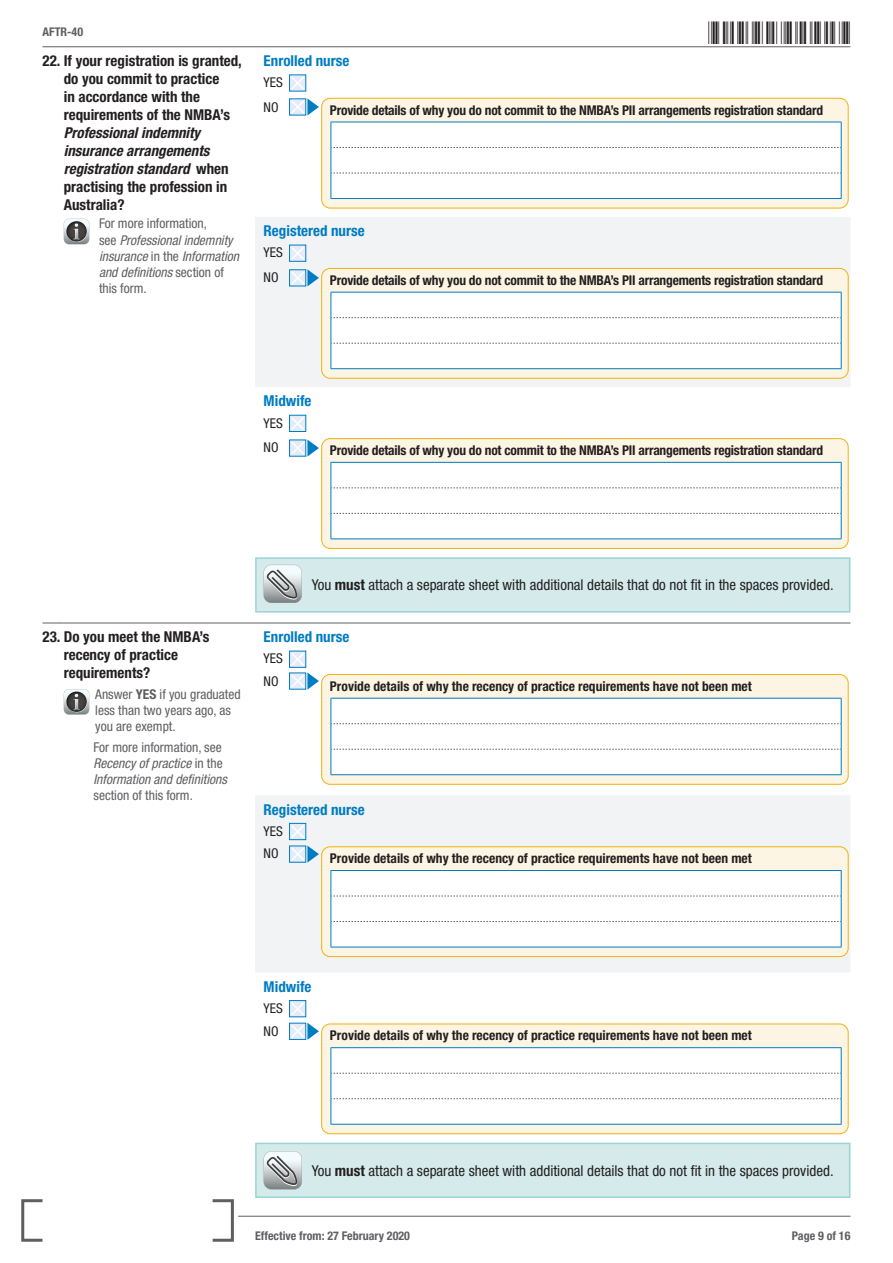
<style>
.page{position:relative;width:893px;height:1263px;background:#fff}
.page>*{position:absolute;margin:0;border:0;box-sizing:border-box;transform-origin:0 0}
.t1{font:30px "Free 3 of 9";letter-spacing:.1em;color:#231f20}
.Questions{font:700 condensed 15px/18px "Helvetica Neue LT Std";color:#231f20}
.attachment_box_text{font:condensed 15px "Helvetica Neue LT Std";color:#231f20}
.Guidelines-subheader{font:700 condensed 15px "Helvetica Neue LT Std";color:#007cc2}
.Answers_additional_t{font:700 condensed 13.5px "Helvetica Neue LT Std";letter-spacing:-.015em;color:#231f20}
.Question_additional{font:condensed 13.5px/16.2px "Helvetica Neue LT Std";color:#5f5f62}
.Question_additional-2{font:italic condensed 13.5px/16.2px "Helvetica Neue LT Std";color:#5f5f62}
.Answer{font:condensed 13.5px "Helvetica Neue LT Std";color:#231f20}
.t2{font:700 condensed 12px "Helvetica Neue LT Std";color:#5f5f62}
.s1{font-style:italic}
.s2{font-style:normal}
.s3{font-weight:700}
</style>
<div class="page">
<svg style="left:21px;top:1199px;width:213px;height:43px"></svg>
<hr style="left:238px;top:1216px;width:612px;height:1px;background:#5f5f62">
<hr style="left:43px;top:47px;width:807px;height:1px;background:#5f5f62">
<svg style="left:43px;top:623px;width:21px;height:1px"></svg>
<hr style="left:64px;top:623px;width:191px;height:1px;background:#5f5f62">
<hr style="left:255px;top:623px;width:595px;height:1px;background:#5f5f62">
<svg style="left:64px;top:219px;width:25px;height:25px"></svg>
<svg style="left:321px;top:97px;width:528px;height:452px"></svg>
<div style="left:321px;top:217px;width:529px;height:170px;background:#f2f3f4"></div>
<div style="left:322px;top:98px;width:526px;height:110px;background:#fcf5e4;border-radius:9px"></div>
<div style="left:331px;top:122px;width:511px;height:77px;background:#fff"></div>
<div style="left:321px;top:98px;width:528px;height:110px;border:1px solid #efb211;border-radius:9px"></div>
<div style="left:322px;top:268px;width:526px;height:110px;background:#fcf5e4;border-radius:9px"></div>
<div style="left:331px;top:292px;width:511px;height:77px;background:#fff"></div>
<div style="left:321px;top:268px;width:528px;height:111px;border:1px solid #efb211;border-radius:9px"></div>
<svg style="left:255px;top:74px;width:66px;height:383px"></svg>
<div style="left:322px;top:439px;width:526px;height:109px;background:#fcf5e4;border-radius:9px"></div>
<div style="left:331px;top:462px;width:511px;height:77px;background:#fff"></div>
<div style="left:321px;top:438px;width:528px;height:111px;border:1px solid #efb211;border-radius:9px"></div>
<div style="left:256px;top:558px;width:594px;height:54px;background:#d5ebeb"></div>
<div style="left:255px;top:557px;width:595px;height:56px;border:2px solid #9bd3d3"></div>
<svg style="left:264px;top:565px;width:38px;height:38px"></svg>
<svg style="left:64px;top:689px;width:25px;height:26px"></svg>
<div style="left:321px;top:796px;width:529px;height:176px;background:#f2f3f4"></div>
<div style="left:322px;top:674px;width:526px;height:110px;background:#fcf5e4;border-radius:9px"></div>
<div style="left:331px;top:698px;width:511px;height:77px;background:#fff"></div>
<div style="left:321px;top:674px;width:528px;height:111px;border:1px solid #efb211;border-radius:9px"></div>
<div style="left:322px;top:847px;width:526px;height:109px;background:#fcf5e4;border-radius:9px"></div>
<hr style="left:331px;top:947px;width:510px;height:1px;background:#007cc2">
<div style="left:331px;top:870px;width:511px;height:77px;background:#fff"></div>
<div style="left:321px;top:846px;width:528px;height:111px;border:1px solid #efb211;border-radius:9px"></div>
<svg style="left:255px;top:650px;width:66px;height:390px"></svg>
<div style="left:322px;top:1024px;width:526px;height:110px;background:#fcf5e4;border-radius:9px"></div>
<hr style="left:331px;top:1047px;width:510px;height:1px;background:#007cc2">
<hr style="left:331px;top:1124px;width:510px;height:1px;background:#007cc2">
<svg style="left:331px;top:1048px;width:511px;height:76px;background:#fafbfc"></svg>
<div style="left:321px;top:1023px;width:528px;height:111px;border:1px solid #efb211;border-radius:9px"></div>
<div style="left:256px;top:1143px;width:594px;height:54px;background:#d5ebeb"></div>
<div style="left:255px;top:1143px;width:595px;height:55px;border:2px solid #9bd3d3"></div>
<svg style="left:264px;top:1151px;width:38px;height:38px"></svg>
<p class="t2" style="left:43px;top:25px;width:42px">AFTR-40</p>
<p class="Questions" style="left:43px;top:51px;width:201px">22. If your registration is granted,</p>
<p class="Questions" style="left:64px;top:69px;width:168px">do you commit to practice in accordance with the requirements of the NMBA’s<br><span class="s1">Professional indemnity insurance arrangements registration standard</span> when practising the profession in<br>Australia?</p>
<p class="Question_additional-2" style="left:99px;top:216px;width:142px"><span class="s2">For more information,<br>see</span> Professional indemnity insurance <span class="s2">in the</span> Information and definitions <span class="s2">section of this form.</span></p>
<h1 class="t1" style="left:709px;top:16px;width:143px">*AFTR-409*</h1>
<p class="Guidelines-subheader" style="left:264px;top:52px;width:87px">Enrolled nurse</p>
<p class="Answer" style="left:264px;top:75px;width:21px">YES</p>
<p class="Answer" style="left:264px;top:100px;width:17px">NO</p>
<p class="Answers_additional_t" style="left:330px;top:102px;width:495px">Provide details of why you do not commit to the NMBA’s PII arrangements registration standard</p>
<p class="Guidelines-subheader" style="left:264px;top:222px;width:103px">Registered nurse</p>
<p class="Answer" style="left:264px;top:245px;width:21px">YES</p>
<p class="Answer" style="left:264px;top:270px;width:17px">NO</p>
<p class="Answers_additional_t" style="left:330px;top:272px;width:495px">Provide details of why you do not commit to the NMBA’s PII arrangements registration standard</p>
<p class="Guidelines-subheader" style="left:264px;top:392px;width:49px">Midwife</p>
<p class="Answer" style="left:264px;top:415px;width:21px">YES</p>
<p class="Answer" style="left:264px;top:440px;width:17px">NO</p>
<p class="Answers_additional_t" style="left:330px;top:442px;width:495px">Provide details of why you do not commit to the NMBA’s PII arrangements registration standard</p>
<p class="Questions" style="left:43px;top:628px;width:168px">23. Do you meet the NMBA’s</p>
<p class="Questions" style="left:64px;top:646px;width:116px">recency of practice requirements?</p>
<p class="Question_additional" style="left:95px;top:686px;width:147px">Answer <span class="s3">YES</span> if you graduated less than two years ago, as you are exempt.</p>
<p class="Question_additional" style="left:94px;top:738px;width:135px">For more information, see<br><span class="s1">Recency of practice</span> in the<br><span class="s1">Information and definitions </span>section of this form.</p>
<p class="attachment_box_text" style="left:312px;top:576px;width:523px">You <span class="s3">must</span> attach a separate sheet with additional details that do not fit in the spaces provided.</p>
<p class="Guidelines-subheader" style="left:264px;top:628px;width:87px">Enrolled nurse</p>
<p class="Answer" style="left:264px;top:651px;width:21px">YES</p>
<p class="Answer" style="left:264px;top:674px;width:17px">NO</p>
<p class="Answers_additional_t" style="left:330px;top:678px;width:423px">Provide details of why the recency of practice requirements have not been met</p>
<p class="Guidelines-subheader" style="left:264px;top:800px;width:103px">Registered nurse</p>
<p class="Answer" style="left:264px;top:823px;width:21px">YES</p>
<p class="Answer" style="left:264px;top:846px;width:17px">NO</p>
<p class="Answers_additional_t" style="left:330px;top:850px;width:423px">Provide details of why the recency of practice requirements have not been met</p>
<p class="Guidelines-subheader" style="left:264px;top:977px;width:49px">Midwife</p>
<p class="Answer" style="left:264px;top:1000px;width:21px">YES</p>
<p class="Answer" style="left:264px;top:1023px;width:17px">NO</p>
<p class="Answers_additional_t" style="left:330px;top:1027px;width:423px">Provide details of why the recency of practice requirements have not been met</p>
<p class="attachment_box_text" style="left:312px;top:1162px;width:523px">You <span class="s3">must</span> attach a separate sheet with additional details that do not fit in the spaces provided.</p>
<p class="t2" style="left:255px;top:1228px;width:156px">Effective from: 27 February 2020</p>
<p class="t2" style="left:792px;top:1228px;width:60px">Page 9 of 16</p>
</div>
